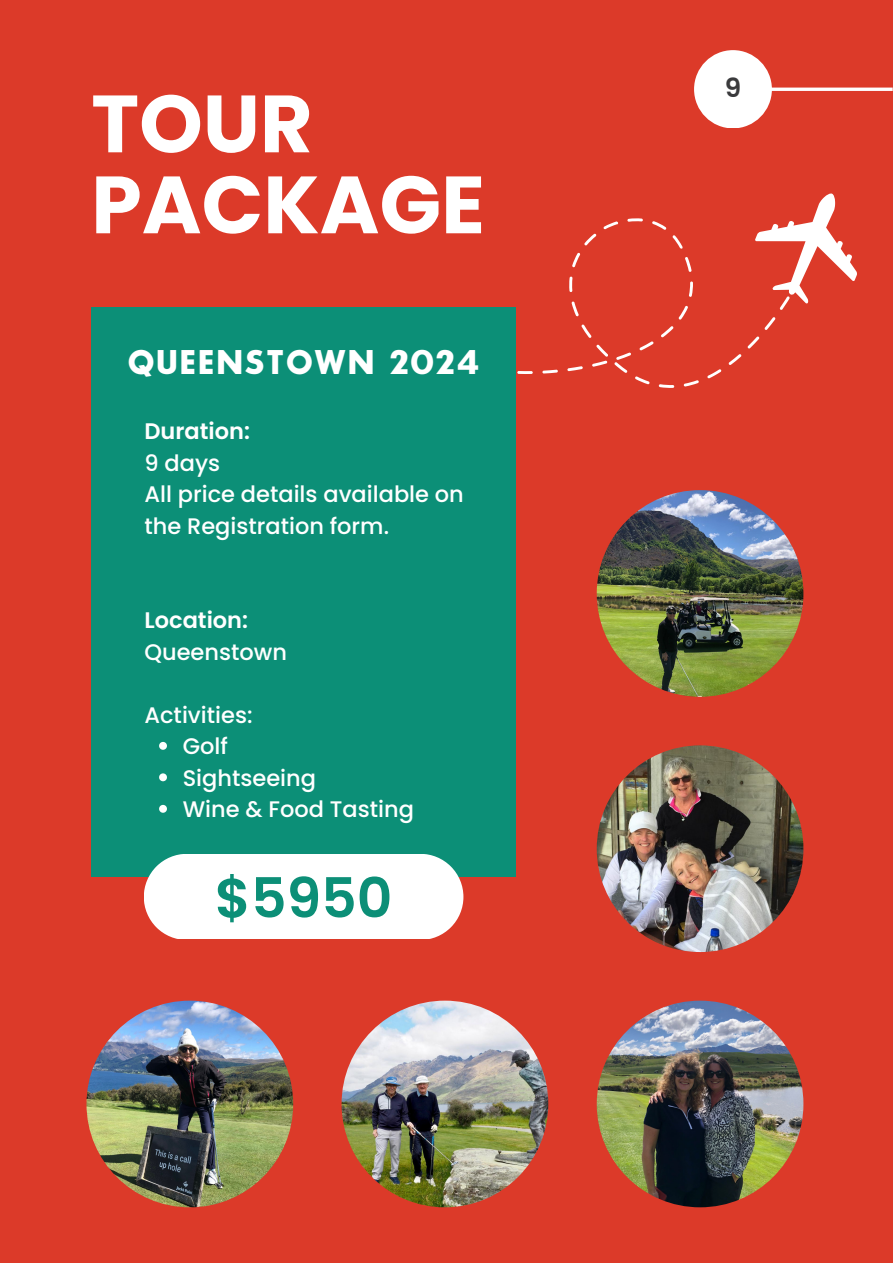
<style>
.page{position:relative;width:893px;height:1264px;background:#fff}
.page>*{position:absolute;margin:0;border:0;box-sizing:border-box;transform-origin:0 0}
.t1{font:700 81px/81px "Poppins";color:#fff}
.t2{font:600 55.2px "Poppins";color:#0c8f77}
.t3{font:33.6px "Sans Serif Bld FLF";letter-spacing:.05em;color:#fff}
.t4{font:600 26.25px "Poppins";color:#3a3a3c}
.t5{font:500 22.5px/31.5px "Poppins";color:#fff}
.t6{font:600 22.5px "Poppins";color:#fff}
</style>
<div class="page">
<div style="left:0;top:0;width:892px;height:1262px;background:#dc3a29"></div>
<svg style="left:517px;top:218px;width:269px;height:170px"></svg>
<svg style="left:754px;top:193px;width:102px;height:111px"></svg>
<div style="left:91px;top:308px;width:424px;height:569px;background:#0c8f77"></div>
<div style="left:144px;top:854px;width:319px;height:84px;background:#fff"></div>
<hr style="left:733px;top:88px;width:159px;height:3px;background:#fff">
<div style="left:694px;top:50px;width:77px;height:78px;background:#fff;border-radius:50%"></div>
<img style="left:341px;top:1000px;width:207px;height:207px;border-radius:50%">
<svg style="left:159px;top:742px;width:8px;height:7px"></svg>
<svg style="left:159px;top:773px;width:8px;height:8px"></svg>
<svg style="left:159px;top:804px;width:8px;height:8px"></svg>
<img style="left:86px;top:1000px;width:207px;height:207px;border-radius:50%">
<img style="left:596px;top:1000px;width:207px;height:207px;border-radius:50%">
<img style="left:596px;top:490px;width:207px;height:206px;border-radius:50%">
<img style="left:596px;top:745px;width:207px;height:207px;border-radius:50%">
<p class="t1" style="left:91px;top:83px;width:395px">TOUR<br>PACKAGE</p>
<p class="t3" style="left:128px;top:348px;width:353px">QUEENSTOWN 2024</p>
<p class="t6" style="left:144px;top:416px;width:107px">Duration:</p>
<p class="t5" style="left:144px;top:447px;width:77px">9 days</p>
<p class="t5" style="left:144px;top:478px;width:321px">All price details available on the Registration form.</p>
<p class="t6" style="left:144px;top:604px;width:105px">Location:</p>
<p class="t5" style="left:144px;top:636px;width:144px">Queenstown</p>
<p class="t5" style="left:144px;top:699px;width:110px">Activities:</p>
<p class="t5" style="left:183px;top:730px;width:47px">Golf</p>
<p class="t5" style="left:183px;top:762px;width:135px">Sightseeing</p>
<p class="t5" style="left:183px;top:793px;width:233px">Wine &amp; Food Tasting</p>
<p class="t2" style="left:215px;top:859px;width:179px">$5950</p>
<p class="t4" style="left:724px;top:70px;width:18px">9</p>
</div>
